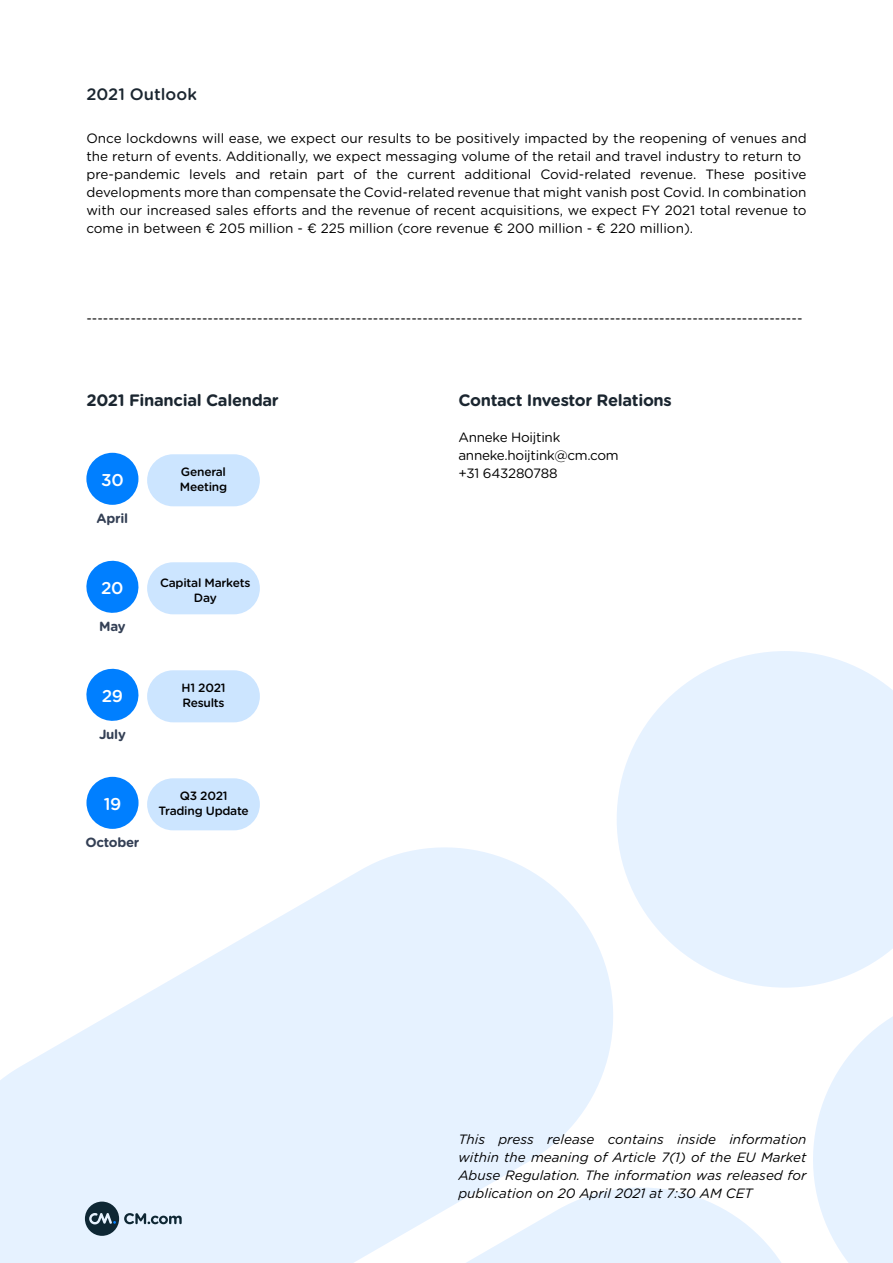
<style>
.page{position:relative;width:893px;height:1263px;background:#fff}
.page>*{position:absolute;margin:0;border:0;box-sizing:border-box;transform-origin:0 0}
.Basic_book_paragraph{font:500 17.1px "Gotham Rounded";letter-spacing:-.02em;color:#fff}
.header_3{font:700 16.5px "Gotham Rounded";letter-spacing:-.02em;color:#1b2630}
.header_3-2{font:500 16.5px "Gotham Rounded";color:#1b2630}
.Basic_book_paragraph-2{font:13.5px/18px "Gotham Rounded";color:#000}
.Basic_book_paragraph-3{font:italic 13.5px/18px "Gotham Rounded";color:#000;text-align:justify}
.Basic_book_paragraph-4{font:13.5px "Gotham Rounded";letter-spacing:-.02em;color:#000}
.Basic_book_paragraph-5{font:700 13.35px "Gotham Rounded";letter-spacing:-.02em;color:#344055}
.Basic_book_paragraph-6{font:500 12px/15px "Gotham Rounded";letter-spacing:-.02em;color:#000;text-align:center}
</style>
<div class="page">
<svg style="left:617px;top:651px;width:276px;height:337px;fill:#e6f2ff"></svg>
<svg style="left:0;top:823px;width:637px;height:440px;fill:#e6f2ff"></svg>
<svg style="left:109px;top:1163px;width:672px;height:100px;fill:#e6f2ff"></svg>
<svg style="left:789px;top:771px;width:104px;height:492px;fill:#e6f2ff"></svg>
<svg style="left:86px;top:560px;width:53px;height:53px"></svg>
<svg style="left:86px;top:668px;width:53px;height:53px"></svg>
<div style="left:147px;top:454px;width:113px;height:52px;background:#cce5ff;border-radius:26px"></div>
<div style="left:86px;top:453px;width:52px;height:52px;background:#007fff;border-radius:50%"></div>
<div style="left:86px;top:777px;width:53px;height:52px;background:#007fff;border-radius:50%"></div>
<div style="left:147px;top:670px;width:113px;height:52px;background:#cce5ff;border-radius:26px"></div>
<div style="left:147px;top:778px;width:113px;height:52px;background:#cce5ff;border-radius:26px"></div>
<div style="left:147px;top:562px;width:113px;height:52px;background:#cce5ff;border-radius:26px"></div>
<p class="header_3-2" style="left:86px;top:82px;width:112px">2021 Outlook</p>
<p class="Basic_book_paragraph-2" style="left:86px;top:129px;width:722px">Once lockdowns will ease, we expect our results to be positively impacted by the reopening of venues and the return of events. Additionally, we expect messaging volume of the retail and travel industry to return to</p>
<p class="Basic_book_paragraph-2" style="left:86px;top:165px;width:722px;text-align:justify">pre-pandemic levels and retain part of the current additional Covid-related revenue. These positive developments more than compensate the Covid-related revenue that might vanish post Covid. In combination with our increased sales efforts and the revenue of recent acquisitions, we expect FY 2021 total revenue to come in between € 205 million - € 225 million (core revenue € 200 million - € 220 million).</p>
<p class="Basic_book_paragraph-2" style="left:86px;top:309px;width:718px">----------------------------------------------------------------------------------------------------------------------------------</p>
<p class="header_3" style="left:86px;top:388px;width:194px">2021 Financial Calendar</p>
<p class="Basic_book_paragraph" style="left:101px;top:467px;width:24px">30</p>
<p class="Basic_book_paragraph-5" style="left:97px;top:509px;width:33px">April</p>
<p class="Basic_book_paragraph-6" style="left:181px;top:464px;width:47px">General</p>
<p class="Basic_book_paragraph-6" style="left:180px;top:479px;width:49px">Meeting</p>
<p class="Basic_book_paragraph" style="left:101px;top:575px;width:24px">20</p>
<p class="Basic_book_paragraph-5" style="left:99px;top:617px;width:28px">May</p>
<p class="Basic_book_paragraph" style="left:102px;top:683px;width:23px">29</p>
<p class="Basic_book_paragraph-5" style="left:99px;top:725px;width:28px">July</p>
<p class="Basic_book_paragraph-6" style="left:160px;top:575px;width:92px">Capital Markets<br>Day</p>
<p class="Basic_book_paragraph-6" style="left:181px;top:680px;width:46px">H1 2021</p>
<p class="Basic_book_paragraph-6" style="left:182px;top:695px;width:44px">Results</p>
<p class="Basic_book_paragraph" style="left:104px;top:791px;width:19px">19</p>
<p class="Basic_book_paragraph-5" style="left:85px;top:833px;width:56px">October</p>
<p class="Basic_book_paragraph-6" style="left:180px;top:788px;width:49px">Q3 2021</p>
<p class="Basic_book_paragraph-6" style="left:159px;top:803px;width:92px">Trading Update</p>
<p class="header_3" style="left:458px;top:388px;width:215px">Contact Investor Relations</p>
<p class="Basic_book_paragraph-4" style="left:458px;top:428px;width:103px">Anneke Hoijtink</p>
<p class="Basic_book_paragraph-4" style="left:458px;top:446px;width:162px">anneke.hoijtink@cm.com</p>
<p class="Basic_book_paragraph-4" style="left:458px;top:464px;width:101px">+31 643280788</p>
<p class="Basic_book_paragraph-3" style="left:458px;top:1129px;width:350px">This press release contains inside information within the meaning of Article 7(1) of the EU Market Abuse Regulation. The information was released for publication on 20 April 2021 at 7:30 AM CET</p>
</div>
